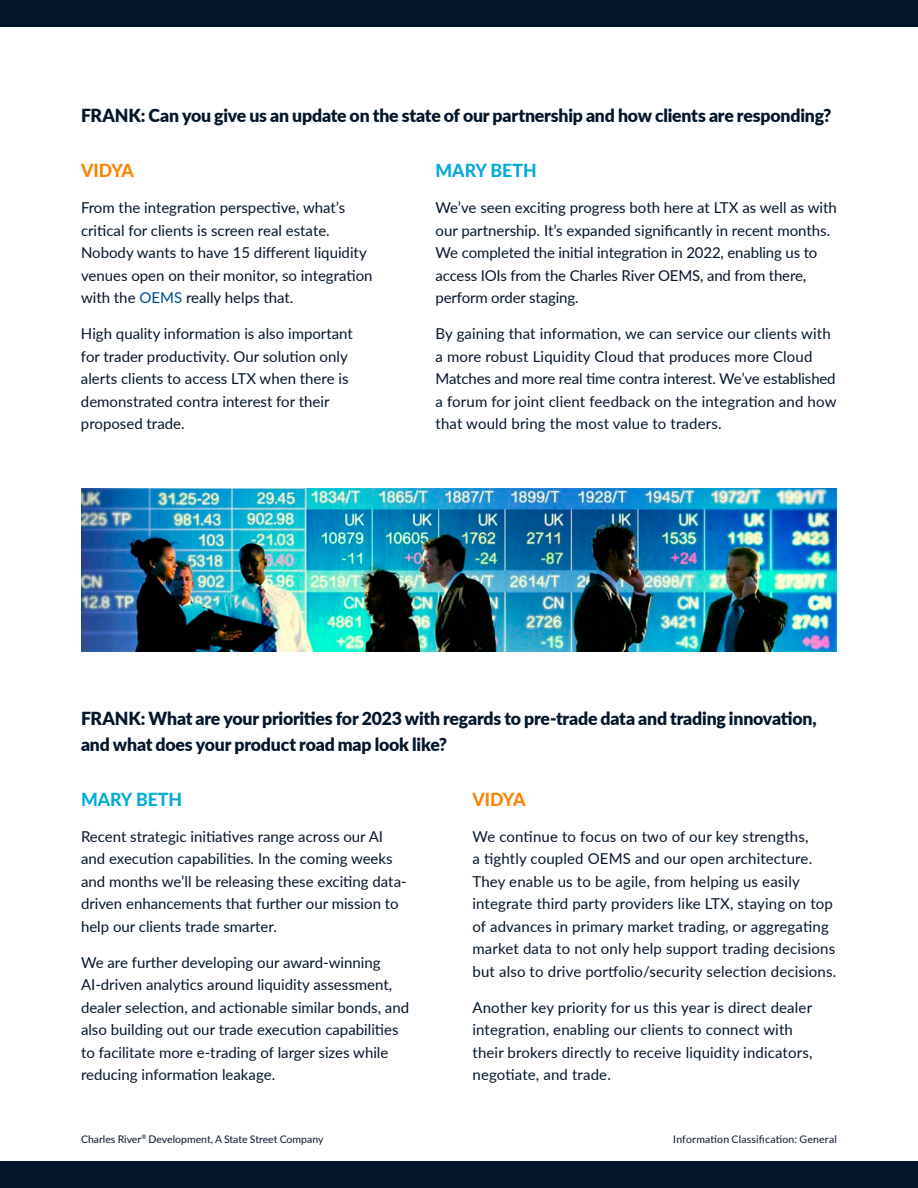
<style>
.page{position:relative;width:918px;height:1188px;background:#fff}
.page>*{position:absolute;margin:0;border:0;box-sizing:border-box;transform-origin:0 0}
.Subheadline{font:900 18px/25.5px "Lato";letter-spacing:-.01em;color:#04162a}
.Body_Copy_Midnight{font:800 18px "Lato";color:#03acd7}
.Body_Copy_Midnight-2{font:800 18px "Lato";letter-spacing:-.02em;color:#fd8200}
.Body_Copy_Midnight-3{font:15px/22.5px "Lato";color:#04162a}
.t1{font:10.5px "Lato";color:#04162a}
.t2{font:10.5px "Lato";letter-spacing:.02em;color:#04162a}
.s1{color:#004990}
</style>
<div class="page">
<img style="left:81px;top:488px;width:756px;height:164px">
<div style="left:0;top:0;width:918px;height:27px;background:#04162a"></div>
<div style="left:0;top:1161px;width:918px;height:27px;background:#04162a"></div>
<p class="Subheadline" style="left:81px;top:102px;width:752px">FRANK: Can you give us an update on the state of our partnership and how clients are responding?</p>
<p class="Body_Copy_Midnight-2" style="left:81px;top:158px;width:54px">VIDYA</p>
<p class="Body_Copy_Midnight-3" style="left:81px;top:196px;width:293px">From the integration perspective, what’s critical for clients is screen real estate.<br>Nobody wants to have 15 different liquidity venues open on their monitor, so integration with the <span class="s1">OEMS</span> really helps that.</p>
<p class="Body_Copy_Midnight-3" style="left:81px;top:322px;width:273px">High quality information is also important for trader productivity. Our solution only alerts clients to access LTX when there is demonstrated contra interest for their proposed trade.</p>
<p class="Body_Copy_Midnight" style="left:436px;top:158px;width:103px">MARY BETH</p>
<p class="Body_Copy_Midnight-3" style="left:436px;top:196px;width:403px">We’ve seen exciting progress both here at LTX as well as with our partnership. It’s expanded significantly in recent months.<br>We completed the initial integration in 2022, enabling us to access IOIs from the Charles River OEMS, and from there, perform order staging.</p>
<p class="Body_Copy_Midnight-3" style="left:436px;top:322px;width:402px">By gaining that information, we can service our clients with a more robust Liquidity Cloud that produces more Cloud Matches and more real time contra interest. We’ve established a forum for joint client feedback on the integration and how that would bring the most value to traders.</p>
<p class="Subheadline" style="left:81px;top:705px;width:737px">FRANK: What are your priorities for 2023 with regards to pre-trade data and trading innovation, and what does your product road map look like?</p>
<p class="Body_Copy_Midnight" style="left:81px;top:786px;width:103px">MARY BETH</p>
<p class="Body_Copy_Midnight-3" style="left:81px;top:824px;width:327px">Recent strategic initiatives range across our AI and execution capabilities. In the coming weeks and months we’ll be releasing these exciting data&shy;driven enhancements that further our mission to help our clients trade smarter.</p>
<p class="Body_Copy_Midnight-3" style="left:81px;top:950px;width:330px">We are further developing our award-winning AI-driven analytics around liquidity assessment, dealer selection, and actionable similar bonds, and also building out our trade execution capabilities to facilitate more e-trading of larger sizes while reducing information leakage.</p>
<p class="Body_Copy_Midnight-2" style="left:472px;top:786px;width:54px">VIDYA</p>
<p class="Body_Copy_Midnight-3" style="left:472px;top:824px;width:365px">We continue to focus on two of our key strengths,<br>a tightly coupled OEMS and our open architecture.<br>They enable us to be agile, from helping us easily integrate third party providers like LTX, staying on top of advances in primary market trading, or aggregating market data to not only help support trading decisions but also to drive portfolio/security selection decisions.</p>
<p class="Body_Copy_Midnight-3" style="left:472px;top:995px;width:341px">Another key priority for us this year is direct dealer integration, enabling our clients to connect with their brokers directly to receive liquidity indicators, negotiate, and trade.</p>
<p class="t1" style="left:81px;top:1132px;width:244px">Charles River<sup>®</sup> Development, A State Street Company</p>
<p class="t2" style="left:673px;top:1132px;width:165px">Information Classification: General</p>
</div>
